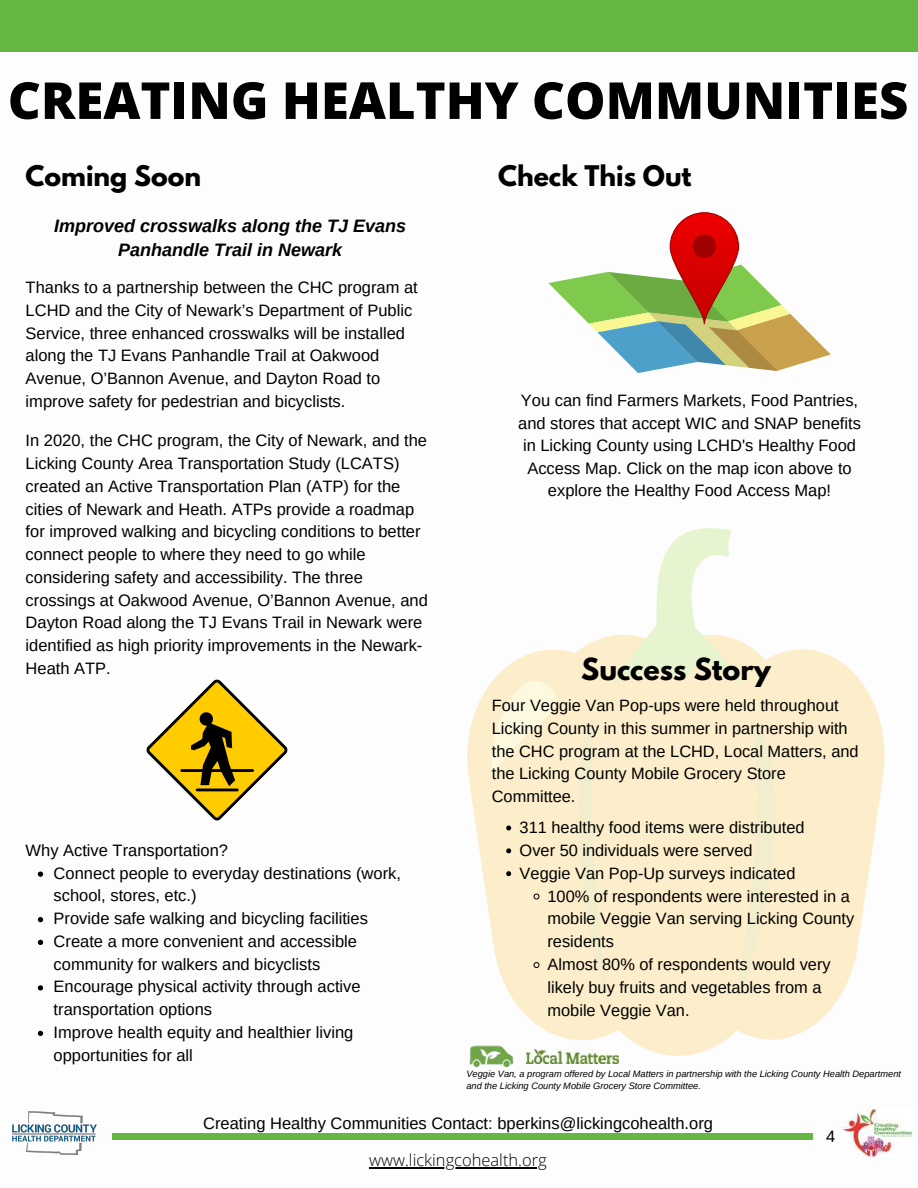
<style>
.page{position:relative;width:918px;height:1188px;background:#fff}
.page>*{position:absolute;margin:0;border:0;box-sizing:border-box;transform-origin:0 0}
.t1{font:800 51px "Open Sans";color:#000}
.t2{font:700 27px "League Spartan";color:#000}
.t3{font:700 25.2px "League Spartan";color:#000}
.t4{font:italic 700 18px/24.5px "Arimo";color:#000;text-align:center}
.t5{font:16.5px/22.8px "Arimo";color:#000}
.t6{font:300 16.5px "Open Sans";color:#000}
.t7{font:16.35px/22.8px "Arimo";color:#000}
.t8{font:italic 9.3px/12.5px "Arimo";color:#000}
</style>
<div class="page">
<div style="left:112px;top:1133px;width:701px;height:7px;background:#66b644"></div>
<div style="left:0;top:0;width:918px;height:51px;background:#66b644"></div>
<svg style="left:38px;top:872px;width:5px;height:5px"></svg>
<svg style="left:38px;top:917px;width:5px;height:5px"></svg>
<svg style="left:38px;top:940px;width:5px;height:5px"></svg>
<svg style="left:38px;top:985px;width:5px;height:6px"></svg>
<svg style="left:38px;top:1031px;width:5px;height:5px"></svg>
<img style="left:843px;top:1108px;width:69px;height:50px">
<svg style="left:468px;top:635px;width:417px;height:421px;fill:#fcedcb"></svg>
<svg style="left:736px;top:717px;width:58px;height:287px;background:#f9edcb"></svg>
<svg style="left:614px;top:528px;width:129px;height:164px"></svg>
<img style="left:527px;top:1050px;width:92px;height:13px">
<img style="left:12px;top:1111px;width:85px;height:44px">
<svg style="left:146px;top:679px;width:142px;height:142px"></svg>
<img style="left:468px;top:1043px;width:48px;height:25px">
<svg style="left:548px;top:264px;width:283px;height:109px"></svg>
<svg style="left:670px;top:213px;width:69px;height:111px;background:#bf3a1a"></svg>
<div style="left:670px;top:212px;width:69px;height:112px;border:1px solid #a00000;border-radius:34px"></div>
<svg style="left:693px;top:234px;width:23px;height:24px"></svg>
<hr style="left:369px;top:1167px;width:178px;height:2px;background:#000">
<svg style="left:484px;top:659px;width:124px;height:340px;background:#faeece"></svg>
<h1 class="t1" style="left:8px;top:64px;width:902px">CREATING HEALTHY COMMUNITIES</h1>
<h3 class="t3" style="left:26px;top:163px;width:177px">Coming Soon</h3>
<p class="t4" style="left:54px;top:213px;width:353px">Improved crosswalks along the TJ Evans<br>Panhandle Trail in Newark</p>
<p class="t5" style="left:26px;top:276px;width:394px">Thanks to a partnership between the CHC program at LCHD and the City of Newark’s Department of Public Service, three enhanced crosswalks will be installed along the TJ Evans Panhandle Trail at Oakwood Avenue, O’Bannon Avenue, and Dayton Road to improve safety for pedestrian and bicyclists.</p>
<p class="t5" style="left:26px;top:429px;width:404px">In 2020, the CHC program, the City of Newark, and the Licking County Area Transportation Study (LCATS) created an Active Transportation Plan (ATP) for the cities of Newark and Heath. ATPs provide a roadmap for improved walking and bicycling conditions to better connect people to where they need to go while considering safety and accessibility. The three crossings at Oakwood Avenue, O’Bannon Avenue, and Dayton Road along the TJ Evans Trail in Newark were identified as high priority improvements in the Newark-Heath ATP.</p>
<p class="t5" style="left:26px;top:839px;width:204px">Why Active Transportation?</p>
<p class="t5" style="left:54px;top:861px;width:349px">Connect people to everyday destinations (work, school, stores, etc.)<br>Provide safe walking and bicycling facilities Create a more convenient and accessible community for walkers and bicyclists Encourage physical activity through active transportation options<br>Improve health equity and healthier living opportunities for all</p>
<h3 class="t3" style="left:498px;top:163px;width:195px">Check This Out</h3>
<p class="t5" style="left:518px;top:389px;width:344px;text-align:center">You can find Farmers Markets, Food Pantries, and stores that accept WIC and SNAP benefits in Licking County using LCHD's Healthy Food Access Map. Click on the map icon above to explore the Healthy Food Access Map!</p>
<h2 class="t2" style="left:581px;top:656px;width:191px">Success Story</h2>
<p class="t7" style="left:492px;top:694px;width:368px">Four Veggie Van Pop-ups were held throughout Licking County in this summer in partnership with the CHC program at the LCHD, Local Matters, and the Licking County Mobile Grocery Store Committee.</p>
<p class="t7" style="left:520px;top:816px;width:286px">311 healthy food items were distributed</p>
<p class="t7" style="left:520px;top:839px;width:235px">Over 50 individuals were served</p>
<p class="t7" style="left:520px;top:862px;width:277px">Veggie Van Pop-Up surveys indicated</p>
<p class="t7" style="left:548px;top:884px;width:304px">100% of respondents were interested in a</p>
<p class="t7" style="left:548px;top:907px;width:308px">mobile Veggie Van serving Licking County</p>
<p class="t7" style="left:548px;top:930px;width:68px">residents</p>
<p class="t7" style="left:548px;top:953px;width:285px">Almost 80% of respondents would very</p>
<p class="t7" style="left:548px;top:976px;width:276px">likely buy fruits and vegetables from a</p>
<p class="t7" style="left:548px;top:999px;width:144px">mobile Veggie Van.</p>
<p class="t8" style="left:466px;top:1067px;width:436px">Veggie Van, a program offered by Local Matters in partnership with the Licking County Health Department and the Licking County Mobile Grocery Store Committee.</p>
<p class="t5" style="left:203px;top:1112px;width:511px">Creating Healthy Communities Contact: bperkins@lickingcohealth.org</p>
<p class="t6" style="left:369px;top:1149px;width:179px">www.lickingcohealth.org</p>
<p class="t5" style="left:826px;top:1125px;width:11px">4</p>
</div>
